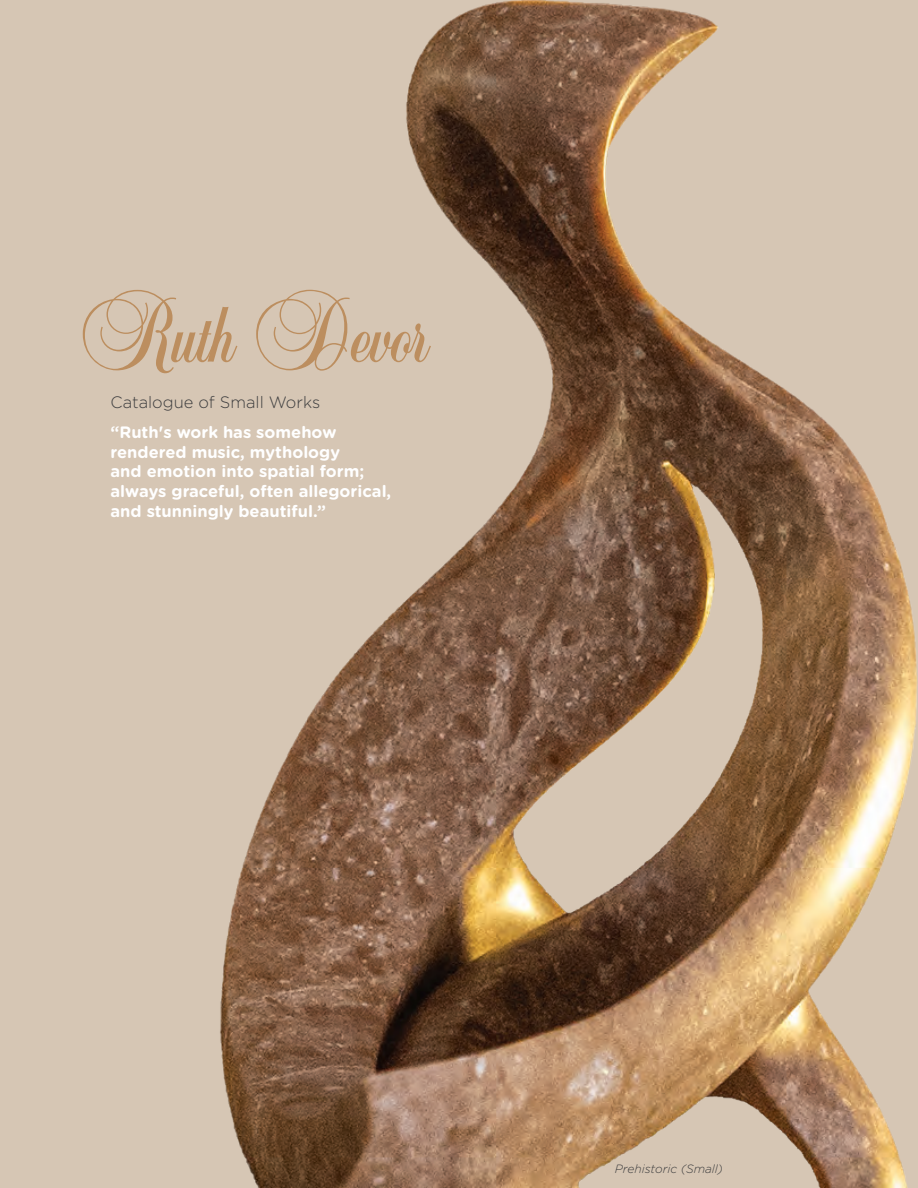
<style>
.page{position:relative;width:918px;height:1188px;background:#d6c6b4}
.page>*{position:absolute;margin:0;border:0;box-sizing:border-box;transform-origin:0 0}
.t1{font:120px "Balmoral Std";color:#bc8e5f}
.t2{font:700 16.5px/19.8px "Gotham Rounded";color:#fff}
.t3{font:300 16.5px "Gotham Rounded";color:#3e3e3f}
.t4{font:italic 300 12px "Gotham Rounded";color:#3e3e3f}
</style>
<div class="page">
<img style="left:220px;top:0;width:698px;height:1188px">
<h1 class="t1" style="left:78px;top:270px;width:353px">Ruth Devor</h1>
<p class="t3" style="left:111px;top:392px;width:211px">Catalogue of Small Works</p>
<p class="t2" style="left:111px;top:421px;width:282px">“Ruth's work has somehow rendered music, mythology<br>and emotion into spatial form; always graceful, often allegorical, and stunningly beautiful.”</p>
<p class="t4" style="left:615px;top:1161px;width:110px">Prehistoric (Small)</p>
</div>
